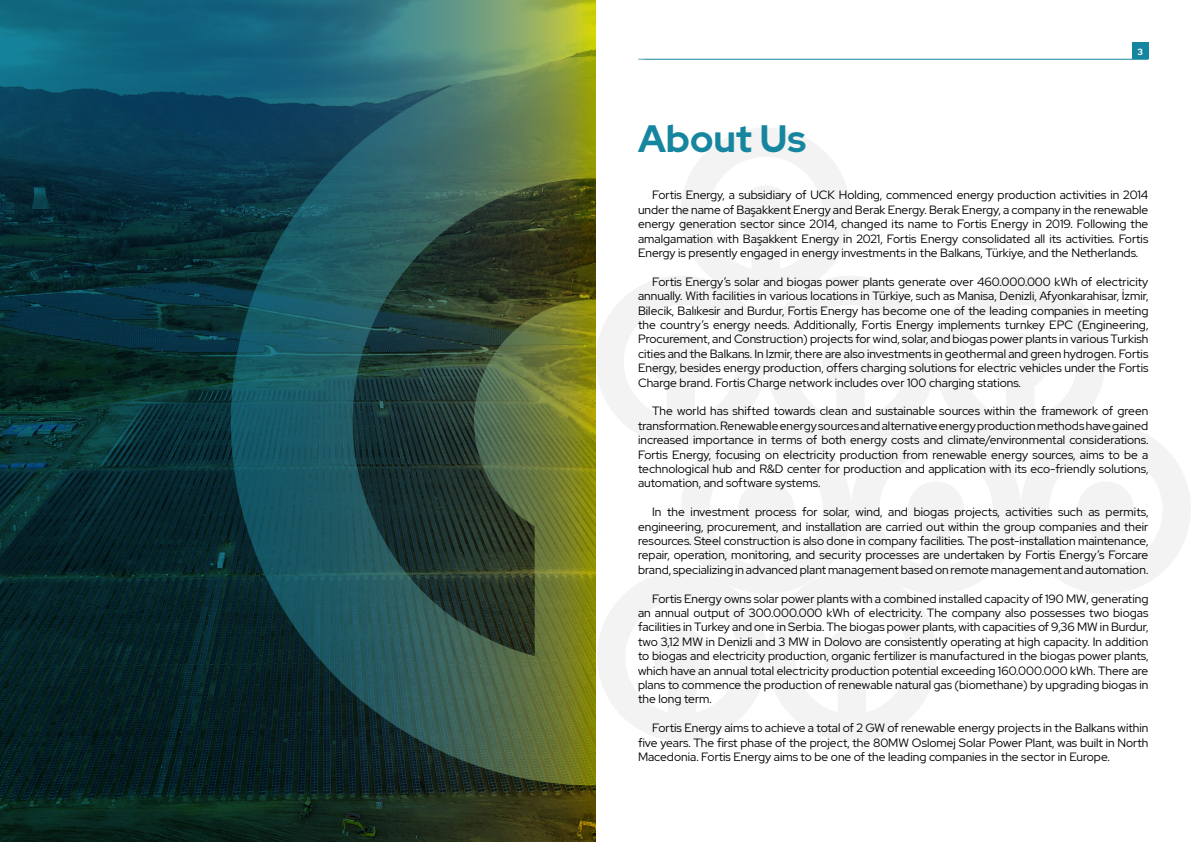
<style>
.page{position:relative;width:1191px;height:842px;background:#fff}
.page>*{position:absolute;margin:0;border:0;box-sizing:border-box;transform-origin:0 0}
.t1{font:700 38px "Red Hat Display";color:#16859f}
.t2{font:12px/14.4px "Red Hat Display";color:#000;text-align:justify}
.t3{font:700 9px "Red Hat Display";color:#fff}
</style>
<div class="page">
<div style="left:1132px;top:43px;width:16px;height:16px;background:#16859f"></div>
<hr style="left:638px;top:59px;width:510px;height:1px;background:#16859f">
<img style="left:0;top:0;width:595px;height:842px">
<svg style="left:595px;top:128px;width:596px;height:613px"></svg>
<p class="t3" style="left:1137px;top:45px;width:7px">3</p>
<h1 class="t1" style="left:638px;top:114px;width:170px">About Us</h1>
<p class="t2" style="left:638px;top:188px;width:512px;text-indent:14px">Fortis Energy, a subsidiary of UCK Holding, commenced energy production activities in 2014 under the name of Başakkent Energy and Berak Energy. Berak Energy, a company in the renewable energy generation sector since 2014, changed its name to Fortis Energy in 2019. Following the amalgamation with Başakkent Energy in 2021, Fortis Energy consolidated all its activities. Fortis Energy is presently engaged in energy investments in the Balkans, Türkiye, and the Netherlands.</p>
<p class="t2" style="left:638px;top:274px;width:512px;text-indent:14px">Fortis Energy’s solar and biogas power plants generate over 460.000.000 kWh of electricity annually. With facilities in various locations in Türkiye, such as Manisa, Denizli, Afyonkarahisar, İzmir, Bilecik, Balıkesir and Burdur, Fortis Energy has become one of the leading companies in meeting the country’s energy needs. Additionally, Fortis Energy implements turnkey EPC (Engineering, Procurement, and Construction) projects for wind, solar, and biogas power plants in various Turkish cities and the Balkans. In Izmir, there are also investments in geothermal and green hydrogen. Fortis Energy, besides energy production, offers charging solutions for electric vehicles under the Fortis Charge brand. Fortis Charge network includes over 100 charging stations.</p>
<p class="t2" style="left:638px;top:404px;width:512px;text-indent:14px">The world has shifted towards clean and sustainable sources within the framework of green transformation. Renewable energy sources and alternative energy production methods have gained increased importance in terms of both energy costs and climate/environmental considerations.<br>Fortis Energy, focusing on electricity production from renewable energy sources, aims to be a technological hub and R&amp;D center for production and application with its eco-friendly solutions, automation, and software systems.</p>
<p class="t2" style="left:638px;top:504px;width:512px;text-indent:14px">In the investment process for solar, wind, and biogas projects, activities such as permits, engineering, procurement, and installation are carried out within the group companies and their resources. Steel construction is also done in company facilities. The post-installation maintenance, repair, operation, monitoring, and security processes are undertaken by Fortis Energy’s Forcare brand, specializing in advanced plant management based on remote management and automation.</p>
<p class="t2" style="left:638px;top:591px;width:512px;text-indent:14px">Fortis Energy owns solar power plants with a combined installed capacity of 190 MW, generating an annual output of 300.000.000 kWh of electricity. The company also possesses two biogas facilities in Turkey and one in Serbia. The biogas power plants, with capacities of 9,36 MW in Burdur, two 3,12 MW in Denizli and 3 MW in Dolovo are consistently operating at high capacity. In addition to biogas and electricity production, organic fertilizer is manufactured in the biogas power plants, which have an annual total electricity production potential exceeding 160.000.000 kWh. There are plans to commence the production of renewable natural gas (biomethane) by upgrading biogas in the long term.</p>
<p class="t2" style="left:638px;top:720px;width:512px;text-indent:14px">Fortis Energy aims to achieve a total of 2 GW of renewable energy projects in the Balkans within five years. The first phase of the project, the 80MW Oslomej Solar Power Plant, was built in North Macedonia. Fortis Energy aims to be one of the leading companies in the sector in Europe.</p>
</div>
